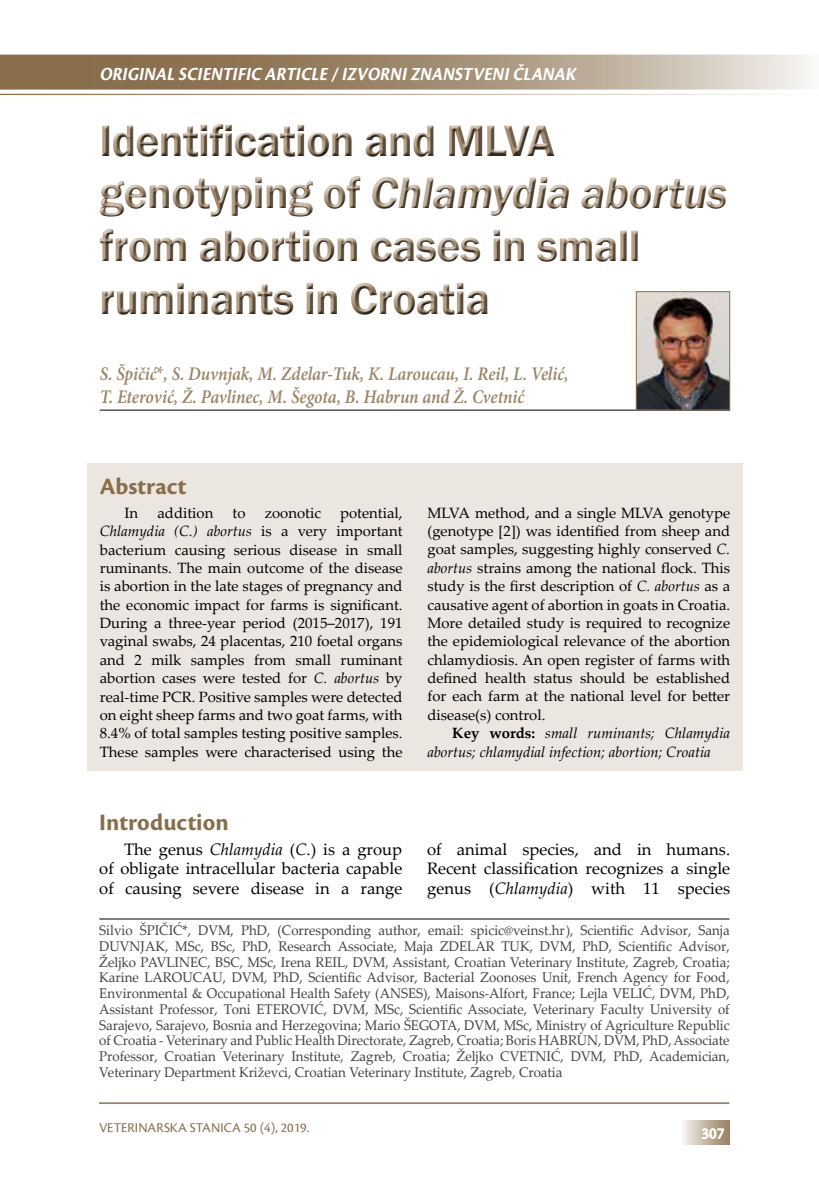
<style>
.page{position:relative;width:819px;height:1191px;background:#fff}
.page>*{position:absolute;margin:0;border:0;box-sizing:border-box;transform-origin:0 0}
.t1{font:600 45.5px/52.5px "Franklin Gothic";letter-spacing:-.02em;color:#9c8366}
.t2{font:700 24.5px "Cronos Pro";letter-spacing:.005em;color:#896e4c}
.t3{font:italic 600 19.25px/22.8px "Minion Pro";letter-spacing:-.005em;color:#9c8366;scale:.9 1}
.t4{font:italic 700 19.25px "Cronos Pro";color:#fff;scale:.9 1}
.t5{font:16.62px/19.6px "Palatino Linotype";color:#000;text-align:justify}
.t6{font:14.88px/18.4px "Palatino Linotype";color:#000;text-align:justify}
.t7{font:italic 14.88px/18.4px "Palatino Linotype";color:#000}
.t8{font:14px/15.8px "Palatino Linotype";color:#414042;text-align:justify;scale:.95 1}
.t9{font:14px "Cronos Pro";color:#896e4c}
.s1{font-style:italic}
.s2{font-family:"Palatino Linotype";font-weight:400;font-style:normal}
.s3{font-weight:700;font-style:normal}
</style>
<div class="page">
<hr style="left:99px;top:1102px;width:630px;height:2px;background:#9c8366">
<svg style="left:0;top:55px;width:809px;height:35px;background:#a9967e"></svg>
<hr style="left:0;top:94px;width:819px;height:1px;background:#896e4c">
<div style="left:680px;top:1120px;width:49px;height:25px;background:linear-gradient(to right,#faf9f8,#977e5f)"></div>
<svg style="left:701px;top:1127px;width:23px;height:12px"></svg>
<svg style="left:100px;top:124px;width:631px;height:195px"></svg>
<hr style="left:100px;top:410px;width:630px;height:1px;background:#000">
<img style="left:637px;top:293px;width:91px;height:115px">
<div style="left:635px;top:291px;width:95px;height:119px;border:1px solid #896e4c"></div>
<hr style="left:99px;top:918px;width:630px;height:1px;background:#000">
<div style="left:87px;top:463px;width:655px;height:308px;background:#ebe6e0"></div>
<p class="t4" style="left:99px;top:63px;width:535px">ORIGINAL SCIENTIFIC ARTICLE /IZVORNIZNANSTVENIČLANAK</p>
<h1 class="t1" style="left:99px;top:115px;width:630px">Identification and MLVA genotyping of <span class="s1">Chlamydia abortus </span>from abortion cases in small ruminants in Croatia</h1>
<p class="t3" style="left:100px;top:362px;width:522px">S. Špičić<span class="s2">*</span>, S. Duvnjak, M. Zdelar-Tuk, K. Laroucau, I. Reil, L. Velić,<br>T. Eterović, Ž. Pavlinec, M. Šegota, B. Habrun and Ž. Cvetnić</p>
<h2 class="t2" style="left:100px;top:473px;width:88px">Abstract</h2>
<p class="t6" style="left:125px;top:503px;width:15px">In</p>
<p class="t6" style="left:157px;top:503px;width:57px">addition</p>
<p class="t6" style="left:232px;top:503px;width:14px">to</p>
<p class="t6" style="left:265px;top:503px;width:58px">zoonotic</p>
<p class="t6" style="left:100px;top:503px;width:304px;text-indent:240px">potential, <span class="s1">Chlamydia (C.) abortus</span> is a very important bacterium causing serious disease in small ruminants. The main outcome of the disease is abortion in the late stages of pregnancy and the economic impact for farms is significant.<br>During a three-year period (2015–2017), 191 vaginal swabs, 24 placentas, 210 foetal organs and 2 milk samples from small ruminant abortion cases were tested for <span class="s1">C. abortus</span> by real-time PCR. Positive samples were detected on eight sheep farms and two goat farms, with 8.4% of total samples testing positive samples.<br>These samples were characterised using the</p>
<p class="t6" style="left:427px;top:503px;width:304px">MLVA method, and a single MLVA genotype (genotype [2]) was identified from sheep and goat samples, suggesting highly conserved <span class="s1">C. abortus</span> strains among the national flock. This study is the first description of <span class="s1">C. abortus</span> as a causative agent of abortion in goats in Croatia.<br>More detailed study is required to recognize the epidemiological relevance of the abortion chlamydiosis. An open register of farms with defined health status should be established for each farm at the national level for better disease(s) control.</p>
<p class="t7" style="left:427px;top:723px;width:304px;text-indent:25px"><span class="s3">Key words:</span> small ruminants; Chlamydia abortus; chlamydial infection; abortion; Croatia</p>
<h2 class="t2" style="left:99px;top:808px;width:131px">Introduction</h2>
<p class="t5" style="left:99px;top:838px;width:304px;text-indent:25px">The genus <span class="s1">Chlamydia</span> (<span class="s1">C</span>.) is a group of obligate intracellular bacteria capable of causing severe disease in a range</p>
<p class="t5" style="left:427px;top:838px;width:304px">of animal species, and in humans.<br>Recent classification recognizes a single genus (<span class="s1">Chlamydia</span>) with 11 species</p>
<p class="t8" style="left:99px;top:922px;width:665px">Silvio ŠPIČIĆ*, DVM, PhD, (Corresponding author, email: spicic@veinst.hr), Scientific Advisor, Sanja DUVNJAK, MSc, BSc, PhD, Research Associate, Maja ZDELAR TUK, DVM, PhD, Scientific Advisor, Željko PAVLINEC, BSC, MSc, Irena REIL, DVM, Assistant, Croatian Veterinary Institute, Zagreb, Croatia; Karine LAROUCAU, DVM, PhD, Scientific Advisor, Bacterial Zoonoses Unit, French Agency for Food, Environmental &amp; Occupational Health Safety (ANSES), Maisons-Alfort, France; Lejla VELIĆ, DVM, PhD, Assistant Professor, Toni ETEROVIĆ, DVM, MSc, Scientific Associate, Veterinary Faculty University of Sarajevo, Sarajevo, Bosnia and Herzegovina; Mario ŠEGOTA, DVM, MSc, Ministry of Agriculture Republic of Croatia - Veterinary and Public Health Directorate, Zagreb, Croatia; Boris HABRUN, DVM, PhD, Associate Professor, Croatian Veterinary Institute, Zagreb, Croatia; Željko CVETNIĆ, DVM, PhD, Academician, Veterinary Department Križevci, Croatian Veterinary Institute, Zagreb, Croatia</p>
<p class="t9" style="left:99px;top:1119px;width:212px">VETERINARSKA STANICA 50 (4), 2019.</p>
</div>
